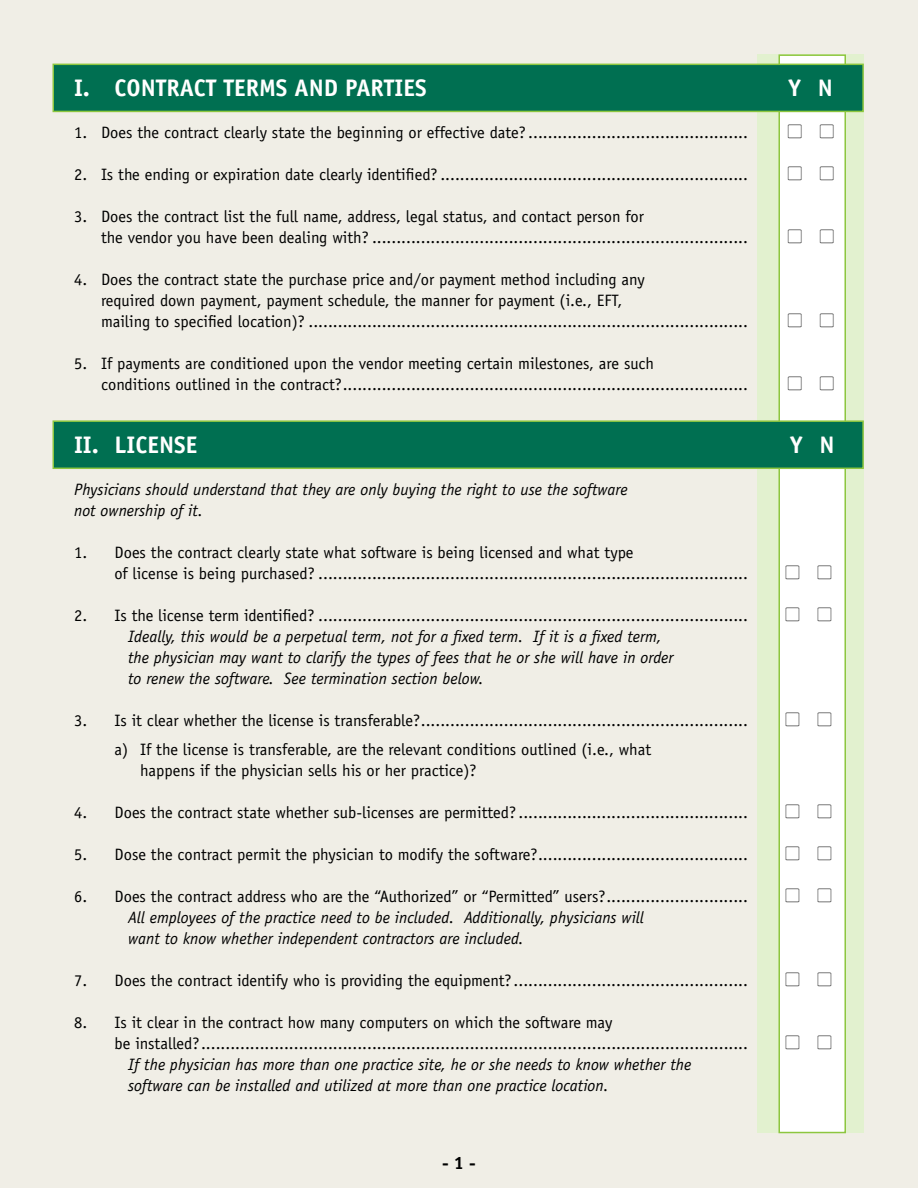
<style>
.page{position:relative;width:918px;height:1188px;background:#f0eee6}
.page>*{position:absolute;margin:0;border:0;box-sizing:border-box;transform-origin:0 0}
.t1{font:700 24px "Officina Sans";color:#fff}
.t2{font:700 18px "Officina Sans";color:#000}
.t3{font:16.5px/21px "Officina Sans";color:#000}
.t4{font:italic 16.5px/21px "Officina Sans";color:#000}
.t5{font:16.5px "Carta";color:#000;scale:.8 1}
</style>
<div class="page">
<div style="left:758px;top:54px;width:106px;height:1079px;background:#e2f1cf"></div>
<div style="left:778px;top:54px;width:68px;height:1079px;background:#fff;border:2px solid #8dc63f"></div>
<div style="left:52px;top:64px;width:812px;height:48px;background:#006f51;border:2px solid #8dc63f"></div>
<div style="left:52px;top:420px;width:812px;height:49px;background:#006f51;border:2px solid #8dc63f"></div>
<h1 class="t1" style="left:74px;top:73px;width:354px">I. CONTRACT TERMS AND PARTIES</h1>
<h1 class="t1" style="left:789px;top:73px;width:46px">Y N</h1>
<p class="t3" style="left:74px;top:122px;width:675px">1. Does the contract clearly state the beginning or effective date? .............................................</p>
<p class="t5" style="left:788px;top:122px;width:58px">L L</p>
<p class="t3" style="left:74px;top:164px;width:675px">2. Is the ending or expiration date clearly identified? ...............................................................</p>
<p class="t5" style="left:788px;top:164px;width:58px">L L</p>
<p class="t3" style="left:101px;top:206px;width:648px;text-indent:-27px">3. Does the contract list the full name, address, legal status, and contact person for<br>the vendor you have been dealing with? .............................................................................</p>
<p class="t5" style="left:788px;top:227px;width:58px">L L</p>
<p class="t3" style="left:101px;top:269px;width:648px;text-indent:-27px">4. Does the contract state the purchase price and/or payment method including any<br>required down payment, payment schedule, the manner for payment (i.e., EFT,<br>mailing to specified location)? ..........................................................................................</p>
<p class="t3" style="left:101px;top:353px;width:648px;text-indent:-27px">5. If payments are conditioned upon the vendor meeting certain milestones, are such<br>conditions outlined in the contract?...................................................................................</p>
<p class="t5" style="left:788px;top:311px;width:58px">L L</p>
<p class="t5" style="left:788px;top:374px;width:58px">L L</p>
<h1 class="t1" style="left:74px;top:430px;width:125px">II. LICENSE</h1>
<h1 class="t1" style="left:790px;top:430px;width:46px">Y N</h1>
<p class="t4" style="left:74px;top:479px;width:555px">Physicians should understand that they are only buying the right to use the software not ownership of it.</p>
<p class="t3" style="left:115px;top:542px;width:635px;text-indent:-41px">1. Does the contract clearly state what software is being licensed and what type<br>of license is being purchased? ........................................................................................</p>
<p class="t5" style="left:786px;top:563px;width:58px">L L</p>
<p class="t3" style="left:74px;top:605px;width:675px">2. Is the license term identified? ........................................................................................</p>
<p class="t5" style="left:786px;top:605px;width:58px">L L</p>
<p class="t4" style="left:128px;top:626px;width:547px">Ideally, this would be a perpetual term, not for a fixed term. If it is a fixed term, the physician may want to clarify the types of fees that he or she will have in order to renew the software. See termination section below.</p>
<p class="t3" style="left:74px;top:710px;width:675px">3. Is it clear whether the license is transferable?...................................................................</p>
<p class="t5" style="left:786px;top:710px;width:58px">L L</p>
<p class="t3" style="left:140px;top:739px;width:513px;text-indent:-25px">a) If the license is transferable, are the relevant conditions outlined (i.e., what happens if the physician sells his or her practice)?</p>
<p class="t3" style="left:74px;top:802px;width:675px">4. Does the contract state whether sub-licenses are permitted? ...............................................</p>
<p class="t5" style="left:786px;top:803px;width:58px">L L</p>
<p class="t3" style="left:74px;top:844px;width:675px">5. Dose the contract permit the physician to modify the software?...........................................</p>
<p class="t5" style="left:786px;top:845px;width:58px">L L</p>
<p class="t3" style="left:74px;top:886px;width:675px">6. Does the contract address who are the “Authorized” or “Permitted” users?.............................</p>
<p class="t5" style="left:786px;top:887px;width:58px">L L</p>
<p class="t4" style="left:128px;top:907px;width:517px">All employees of the practice need to be included. Additionally, physicians will want to know whether independent contractors are included.</p>
<p class="t3" style="left:74px;top:970px;width:675px">7. Does the contract identify who is providing the equipment? ................................................</p>
<p class="t5" style="left:786px;top:971px;width:58px">L L</p>
<p class="t3" style="left:115px;top:1012px;width:635px;text-indent:-41px">8. Is it clear in the contract how many computers on which the software may<br>be installed?................................................................................................................</p>
<p class="t5" style="left:786px;top:1034px;width:58px">L L</p>
<p class="t4" style="left:128px;top:1054px;width:565px">If the physician has more than one practice site, he or she needs to know whether the software can be installed and utilized at more than one practice location.</p>
<p class="t2" style="left:442px;top:1152px;width:35px">-1-</p>
</div>
